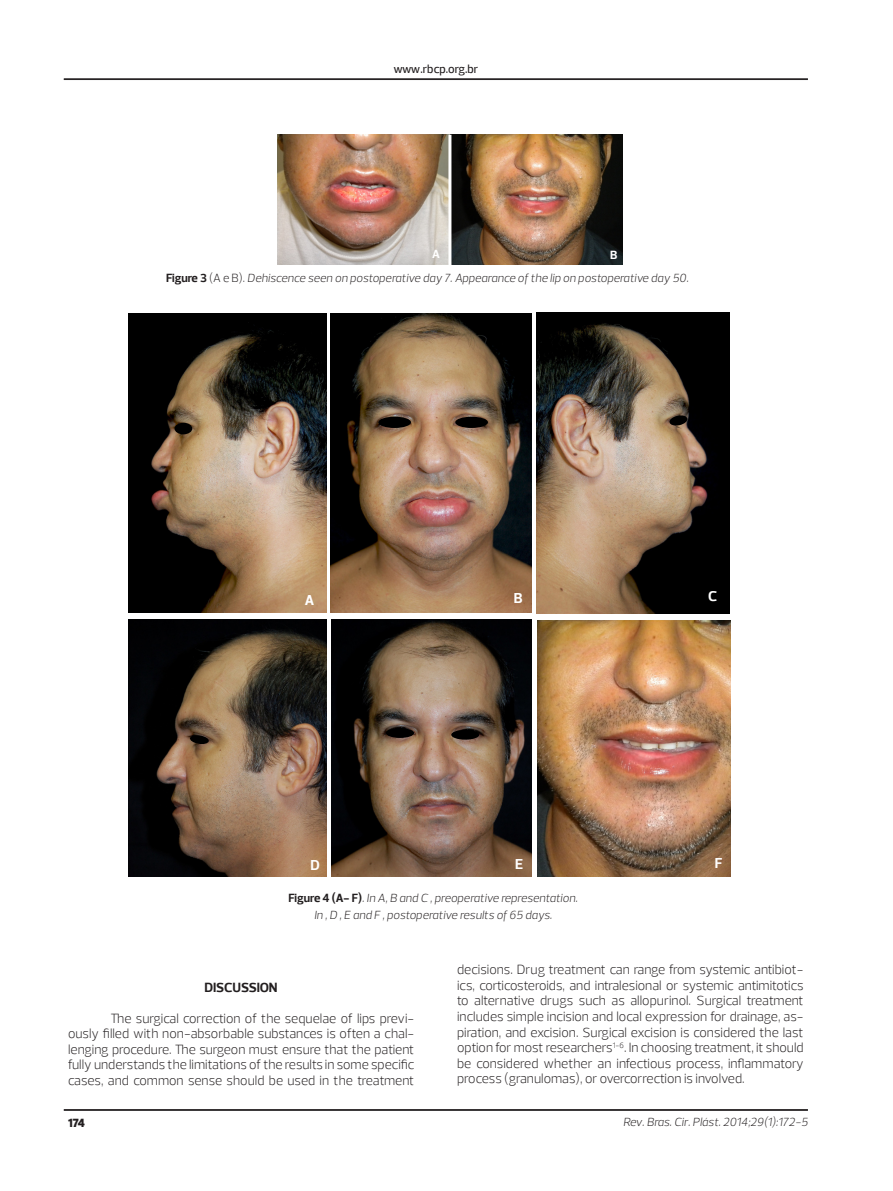
<style>
.page{position:relative;width:893px;height:1191px;background:#fff}
.page>*{position:absolute;margin:0;border:0;box-sizing:border-box;transform-origin:0 0}
.t1{font:700 14.55px "Prelo";color:#fff}
.t2{font:300 13.5px/15.5px "Prelo";color:#231f20;text-align:justify}
.List_Paragraph{font:700 13.5px "Prelo";letter-spacing:-.01em;color:#231f20}
.List_Paragraph-2{font:italic 300 12px "Prelo";color:#231f20}
.t3{font:500 12px "Prelo";color:#231f20}
.t4{font:900 12px "Prelo";color:#231f20}
.t5{font:700 12px "Prelo";color:#fff}
.s1{font-weight:700;font-style:normal}
.s2{font-style:normal}
</style>
<div class="page">
<hr style="left:64px;top:79px;width:744px;height:1px;background:#231f20">
<hr style="left:64px;top:1109px;width:744px;height:1px;background:#231f20">
<hr style="left:64px;top:1110px;width:744px;height:1px;background:#231f20">
<img style="left:277px;top:135px;width:346px;height:129px">
<hr style="left:448px;top:135px;width:3px;height:136px;background:#fff">
<img style="left:128px;top:313px;width:198px;height:299px">
<div style="left:175px;top:423px;width:17px;height:11px;background:#000;border-radius:50%"></div>
<img style="left:331px;top:313px;width:200px;height:299px">
<div style="left:378px;top:417px;width:33px;height:11px;background:#000;border-radius:50%"></div>
<div style="left:455px;top:417px;width:33px;height:11px;background:#000;border-radius:50%"></div>
<img style="left:537px;top:312px;width:192px;height:301px">
<svg style="left:669px;top:415px;width:19px;height:11px"></svg>
<img style="left:128px;top:620px;width:198px;height:256px">
<svg style="left:190px;top:734px;width:19px;height:10px"></svg>
<img style="left:537px;top:620px;width:193px;height:256px">
<img style="left:332px;top:620px;width:199px;height:256px">
<div style="left:386px;top:728px;width:28px;height:10px;background:#000;border-radius:50%"></div>
<div style="left:451px;top:730px;width:28px;height:9px;background:#000;border-radius:50%"></div>
<p class="t3" style="left:393px;top:61px;width:86px">www.rbcp.org.br</p>
<p class="t5" style="left:432px;top:246px;width:9px">A</p>
<p class="t5" style="left:610px;top:247px;width:9px">B</p>
<p class="List_Paragraph-2" style="left:166px;top:271px;width:524px"><span class="s1">Figure 3</span> <span class="s2">(A e B).</span> Dehiscence seen on postoperative day 7. Appearance of the lip on postoperative day 50.</p>
<p class="t1" style="left:305px;top:591px;width:11px">A</p>
<p class="t1" style="left:514px;top:589px;width:10px">B</p>
<p class="t1" style="left:708px;top:587px;width:11px">C</p>
<p class="t1" style="left:310px;top:855px;width:11px">D</p>
<p class="t1" style="left:515px;top:854px;width:10px">E</p>
<p class="t1" style="left:715px;top:853px;width:9px">F</p>
<p class="List_Paragraph-2" style="left:288px;top:891px;width:291px"><span class="s1">Figure 4 (A- F)</span>. In A, B and C , preoperative representation.</p>
<p class="List_Paragraph-2" style="left:314px;top:907px;width:239px">In , D , E and F , postoperative results of 65 days.</p>
<p class="List_Paragraph" style="left:205px;top:978px;width:75px">DISCUSSION</p>
<p class="t2" style="left:68px;top:1010px;width:348px;text-indent:43px">The surgical correction of the sequelae of lips previ&shy;ously filled with non-absorbable substances is often a chal&shy;lenging procedure. The surgeon must ensure that the patient fully understands the limitations of the results in some specific cases, and common sense should be used in the treatment</p>
<p class="t2" style="left:457px;top:962px;width:348px">decisions. Drug treatment can range from systemic antibiot&shy;ics, corticosteroids, and intralesional or systemic antimitotics to alternative drugs such as allopurinol. Surgical treatment includes simple incision and local expression for drainage, as&shy;piration, and excision. Surgical excision is considered the last option for most researchers<sup>1-6</sup>. In choosing treatment, it should be considered whether an infectious process, inflammatory process (granulomas), or overcorrection is involved.</p>
<p class="List_Paragraph-2" style="left:623px;top:1114px;width:186px">Rev. Bras. Cir. Plást. 2014;29(1):172-5</p>
<p class="t4" style="left:68px;top:1115px;width:19px">174</p>
<p class="List_Paragraph-2" style="left:637px;top:1115px;width:173px">Rev. Bras. Cir. Plást. 2014;29(1):174</p>
</div>
